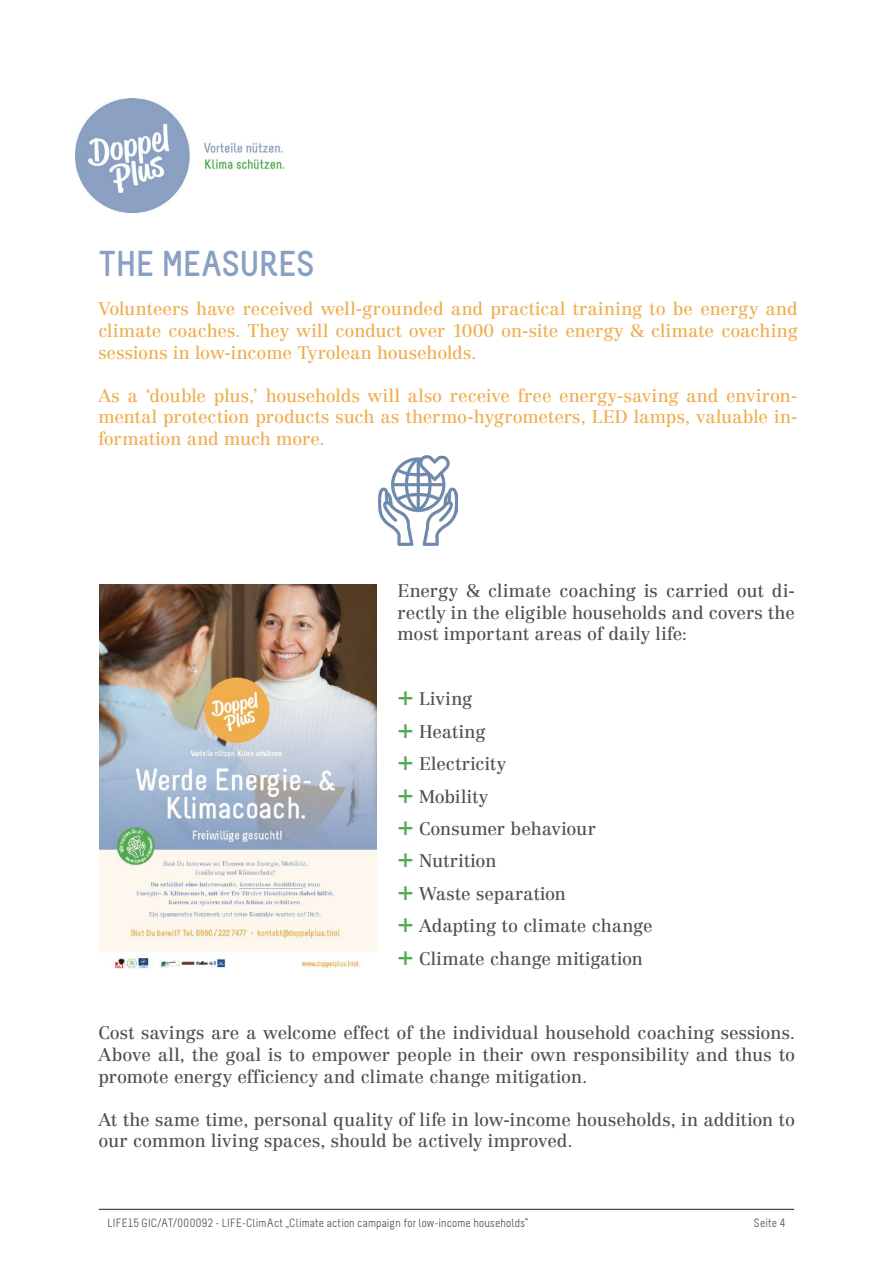
<style>
.page{position:relative;width:893px;height:1263px;background:#fff}
.page>*{position:absolute;margin:0;border:0;box-sizing:border-box;transform-origin:0 0}
.Fließtext{font:700 36px "Melbourne";letter-spacing:.005em;color:#89a0c3}
.Fließtext-2{font:18px/21.6px "Centennial";letter-spacing:-.005em;color:#4f4f4f;text-align:justify}
.Fließtext-3{font:18px/21.6px "Centennial";letter-spacing:-.01em;color:#f0ad4d;text-align:justify}
.t1{font:12px "Melbourne";letter-spacing:.01em;color:#4f4f4f}
.s1{font-weight:700;font-size:27px;color:#52aa50}
</style>
<div class="page">
<hr style="left:99px;top:1209px;width:695px;height:1px;background:#231f20">
<img style="left:99px;top:585px;width:277px;height:384px">
<img style="left:75px;top:99px;width:208px;height:114px">
<img style="left:379px;top:456px;width:79px;height:89px">
<p class="Fließtext" style="left:98px;top:244px;width:217px">THE MEASURES</p>
<p class="Fließtext-3" style="left:98px;top:298px;width:701px">Volunteers have received well-grounded and practical training to be energy and climate coaches. They will conduct over 1000 on-site energy &amp; climate coaching sessions in low-income Tyrolean households.</p>
<p class="Fließtext-3" style="left:98px;top:385px;width:701px">As a ‘double plus,’ households will also receive free energy-saving and environ&shy;mental protection products such as thermo-hygrometers, LED lamps, valuable in&shy;formation and much more.</p>
<p class="Fließtext-2" style="left:398px;top:580px;width:399px">Energy &amp; climate coaching is carried out di&shy;rectly in the eligible households and covers the most important areas of daily life:</p>
<p class="Fließtext-2" style="left:398px;top:688px;width:76px"><span class="s1">+</span> Living</p>
<p class="Fließtext-2" style="left:398px;top:720px;width:89px"><span class="s1">+</span> Heating</p>
<p class="Fließtext-2" style="left:398px;top:753px;width:110px"><span class="s1">+</span> Electricity</p>
<p class="Fließtext-2" style="left:398px;top:785px;width:92px"><span class="s1">+</span> Mobility</p>
<p class="Fließtext-2" style="left:398px;top:818px;width:200px"><span class="s1">+</span> Consumer behaviour</p>
<p class="Fließtext-2" style="left:398px;top:850px;width:100px"><span class="s1">+</span> Nutrition</p>
<p class="Fließtext-2" style="left:398px;top:882px;width:170px"><span class="s1">+</span> Waste separation</p>
<p class="Fließtext-2" style="left:398px;top:915px;width:257px"><span class="s1">+</span> Adapting to climate change</p>
<p class="Fließtext-2" style="left:398px;top:947px;width:247px"><span class="s1">+</span> Climate change mitigation</p>
<p class="Fließtext-2" style="left:98px;top:1022px;width:698px">Cost savings are a welcome effect of the individual household coaching sessions.<br>Above all, the goal is to empower people in their own responsibility and thus to promote energy efficiency and climate change mitigation.</p>
<p class="Fließtext-2" style="left:98px;top:1108px;width:698px">At the same time, personal quality of life in low-income households, in addition to our common living spaces, should be actively improved.</p>
<p class="t1" style="left:107px;top:1217px;width:422px">LIFE15 GIC/AT/000092 - LIFE-ClimAct „Climate action campaign for low-income households“</p>
<p class="t1" style="left:754px;top:1217px;width:33px">Seite 4</p>
</div>
